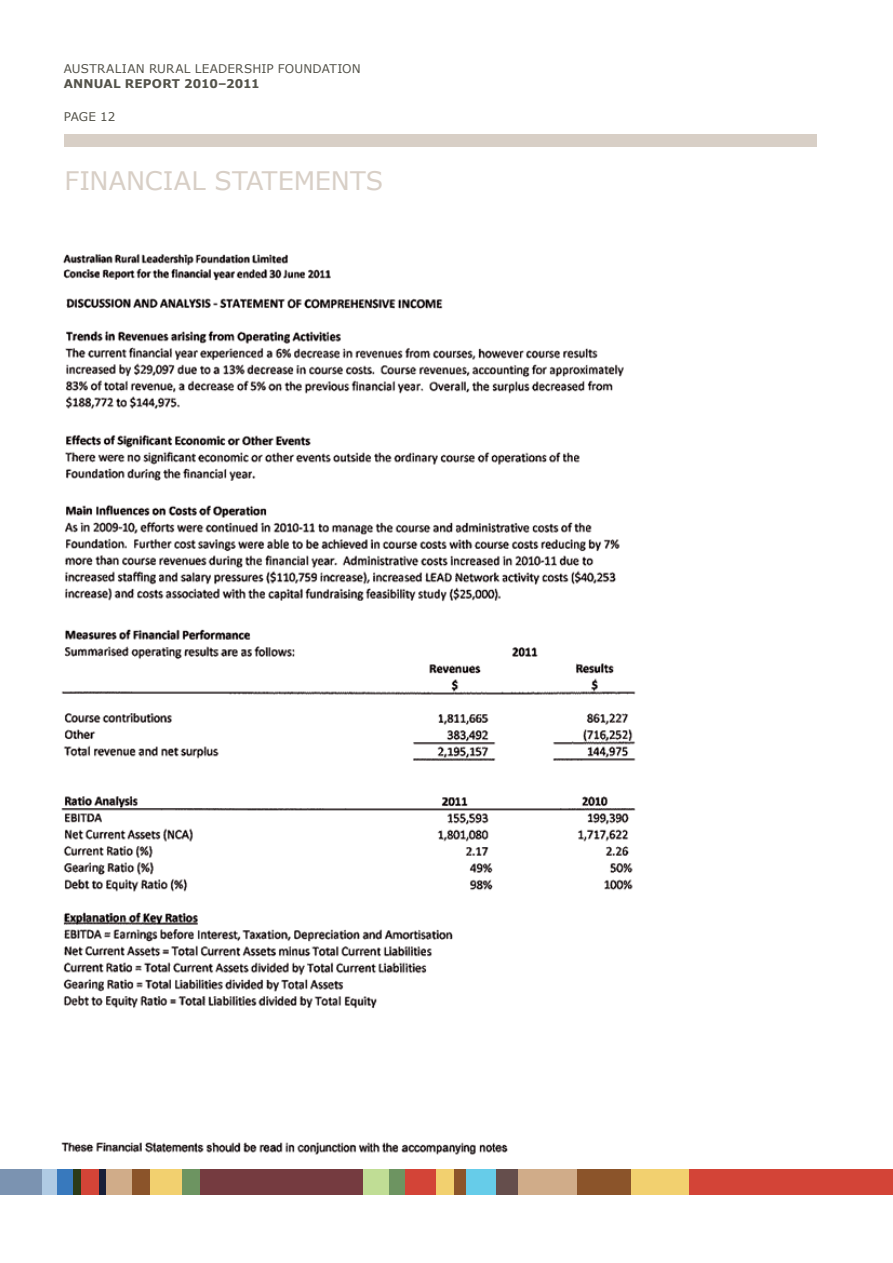
<style>
.page{position:relative;width:893px;height:1263px;background:#fff}
.page>*{position:absolute;margin:0;border:0;box-sizing:border-box;transform-origin:0 0}
.t1{font:25.5px "Verdana";color:#d8cfc6}
.t2{font:12px "Verdana";letter-spacing:.015em;color:#54534a}
.t3{font:700 12px "Verdana";letter-spacing:.015em;color:#54534a}
</style>
<div class="page">
<div style="left:64px;top:134px;width:752px;height:13px;background:#d8cfc6"></div>
<div style="left:689px;top:1169px;width:204px;height:26px;background:#d34437"></div>
<img style="left:0;top:254px;width:689px;height:941px">
<p class="t2" style="left:64px;top:61px;width:299px">AUSTRALIAN RURAL LEADERSHIP FOUNDATION</p>
<p class="t3" style="left:64px;top:76px;width:197px">ANNUAL REPORT 2010–2011</p>
<p class="t2" style="left:64px;top:109px;width:53px">PAGE 12</p>
<h1 class="t1" style="left:64px;top:164px;width:320px">FINANCIAL STATEMENTS</h1>
</div>
